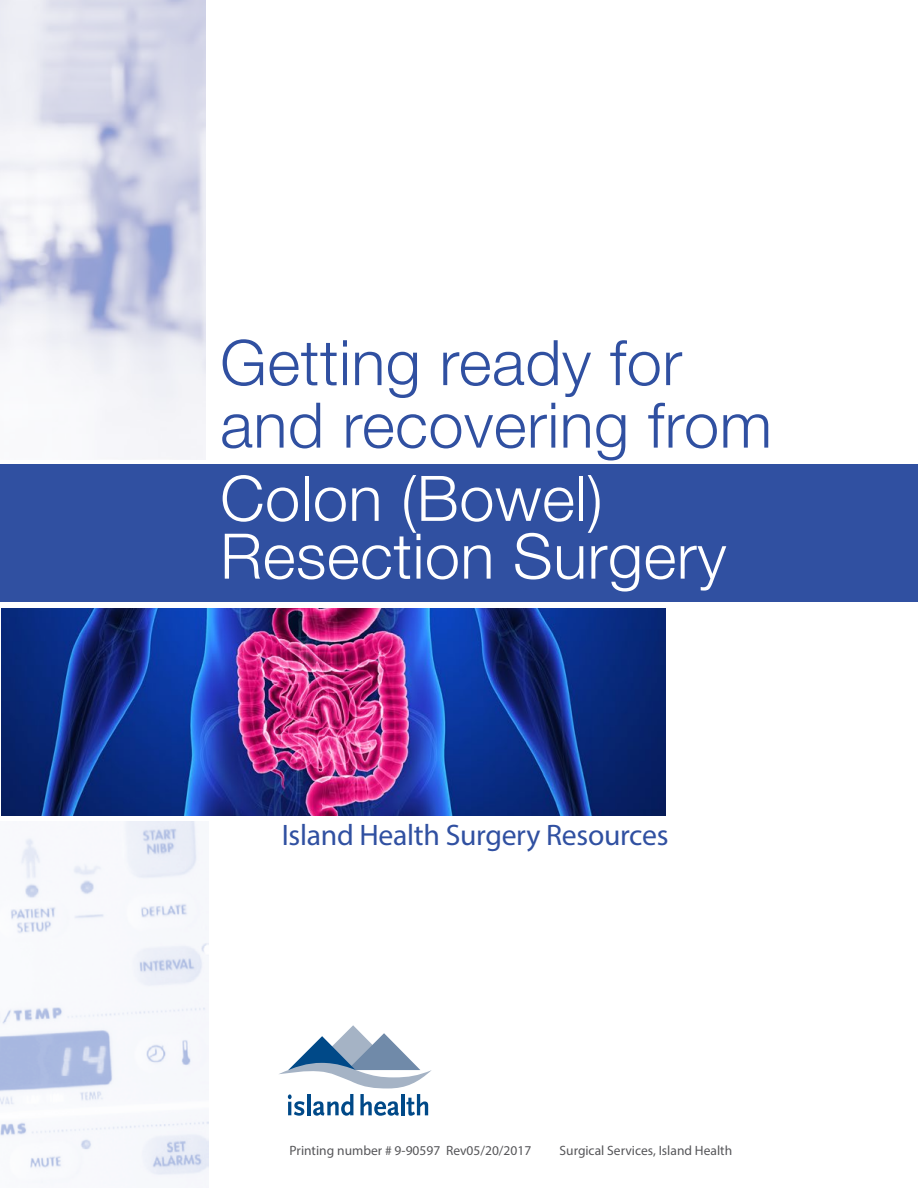
<style>
.page{position:relative;width:918px;height:1188px;background:#fff}
.page>*{position:absolute;margin:0;border:0;box-sizing:border-box;transform-origin:0 0}
.t1{font:300 62.85px/62.6px "Helvetica Neue";letter-spacing:.01em;color:#3050a1}
.t2{font:300 62.85px/57.8px "Helvetica Neue";letter-spacing:.01em;color:#fff}
.t3{font:29.7px "Kalinga";letter-spacing:-.01em;color:#3050a1}
.t4{font:13.5px "Myriad Pro";color:#565659}
</style>
<div class="page">
<img style="left:2px;top:609px;width:663px;height:206px">
<img style="left:0;top:0;width:205px;height:460px">
<div style="left:0;top:465px;width:918px;height:137px;background:#3050a1"></div>
<svg style="left:360px;top:1094px;width:39px;height:22px"></svg>
<hr style="left:401px;top:1094px;width:4px;height:21px;background:#004988">
<svg style="left:406px;top:1094px;width:22px;height:22px"></svg>
<svg style="left:288px;top:1094px;width:17px;height:22px"></svg>
<hr style="left:307px;top:1094px;width:4px;height:21px;background:#004988">
<svg style="left:313px;top:1094px;width:40px;height:22px"></svg>
<svg style="left:279px;top:1025px;width:153px;height:63px"></svg>
<img style="left:0;top:821px;width:208px;height:362px">
<h1 class="t1" style="left:220px;top:327px;width:553px">Getting ready for and recovering from</h1>
<h1 class="t2" style="left:220px;top:465px;width:508px">Colon (Bowel)<br>Resection Surgery</h1>
<h2 class="t3" style="left:282px;top:817px;width:388px">Island Health Surgery Resources</h2>
<p class="t4" style="left:290px;top:1142px;width:243px">Printing number # 9-90597 Rev05/20/2017</p>
<p class="t4" style="left:560px;top:1142px;width:174px">Surgical Services, Island Health</p>
</div>
